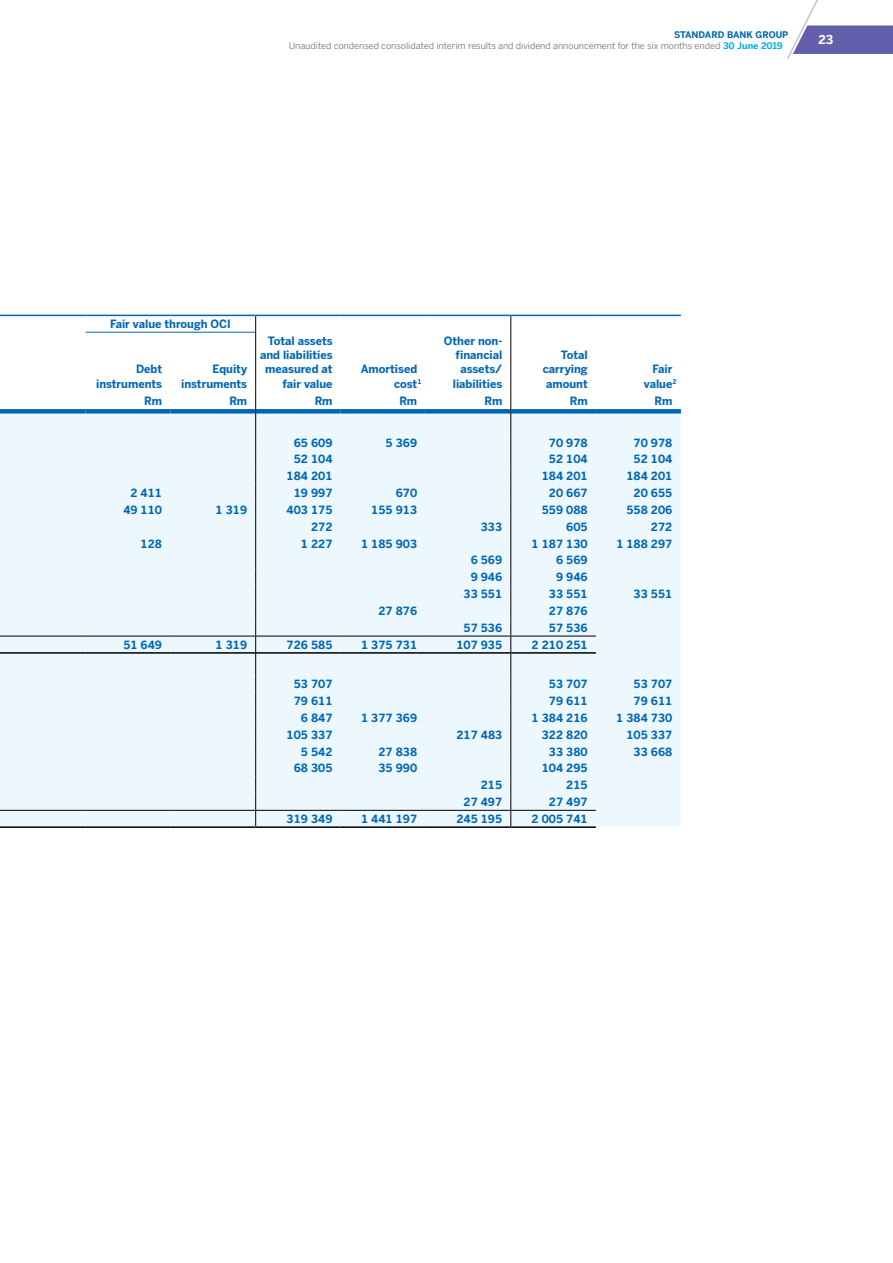
<style>
.page{position:relative;width:893px;height:1263px;background:#fff}
.page>*{position:absolute;margin:0;border:0;box-sizing:border-box;transform-origin:0 0}
.t1{font:700 12px "Benton Sans";color:#fff}
.t2{font:700 11.25px/14.2px "Benton Sans";color:#0066b3;text-align:right}
.t3{font:9px/10.8px "Benton Sans";color:#6d6e71}
.s1{font-weight:700;color:#0066b3}
.s2{font-weight:700;color:#00b1eb}
</style>
<div class="page">
<div style="left:0;top:414px;width:681px;height:413px;background:#ecf8fe"></div>
<hr style="left:0;top:315px;width:86px;height:1px;background:#0066b3">
<hr style="left:86px;top:315px;width:85px;height:1px;background:#0066b3">
<hr style="left:171px;top:315px;width:85px;height:1px;background:#0066b3">
<hr style="left:256px;top:315px;width:85px;height:1px;background:#0066b3">
<hr style="left:341px;top:315px;width:85px;height:1px;background:#0066b3">
<hr style="left:426px;top:315px;width:85px;height:1px;background:#0066b3">
<hr style="left:511px;top:315px;width:85px;height:1px;background:#0066b3">
<hr style="left:596px;top:315px;width:85px;height:1px;background:#0066b3">
<hr style="left:86px;top:332px;width:85px;height:1px;background:#0066b3">
<hr style="left:171px;top:332px;width:84px;height:1px;background:#0066b3">
<div style="left:0;top:409px;width:86px;height:5px;background:#0066b3"></div>
<div style="left:86px;top:409px;width:85px;height:5px;background:#0066b3"></div>
<div style="left:171px;top:409px;width:84px;height:5px;background:#0066b3"></div>
<div style="left:256px;top:409px;width:85px;height:5px;background:#0066b3"></div>
<div style="left:341px;top:409px;width:85px;height:5px;background:#0066b3"></div>
<div style="left:426px;top:409px;width:84px;height:5px;background:#0066b3"></div>
<div style="left:511px;top:409px;width:85px;height:5px;background:#0066b3"></div>
<div style="left:596px;top:409px;width:85px;height:5px;background:#0066b3"></div>
<hr style="left:0;top:636px;width:86px;height:1px;background:#000">
<hr style="left:86px;top:636px;width:85px;height:1px;background:#000">
<hr style="left:171px;top:636px;width:85px;height:1px;background:#000">
<hr style="left:256px;top:636px;width:85px;height:1px;background:#000">
<hr style="left:341px;top:636px;width:85px;height:1px;background:#000">
<hr style="left:426px;top:636px;width:85px;height:1px;background:#000">
<hr style="left:511px;top:636px;width:85px;height:1px;background:#000">
<hr style="left:0;top:652px;width:86px;height:2px;background:#000">
<hr style="left:86px;top:652px;width:85px;height:2px;background:#000">
<hr style="left:171px;top:652px;width:84px;height:2px;background:#000">
<hr style="left:256px;top:652px;width:85px;height:2px;background:#000">
<hr style="left:341px;top:652px;width:85px;height:2px;background:#000">
<hr style="left:426px;top:652px;width:84px;height:2px;background:#000">
<hr style="left:511px;top:652px;width:85px;height:2px;background:#000">
<hr style="left:0;top:810px;width:86px;height:1px;background:#000">
<hr style="left:0;top:826px;width:86px;height:2px;background:#000">
<hr style="left:86px;top:810px;width:85px;height:1px;background:#000">
<hr style="left:86px;top:826px;width:85px;height:2px;background:#000">
<hr style="left:171px;top:810px;width:85px;height:1px;background:#000">
<hr style="left:171px;top:826px;width:85px;height:2px;background:#000">
<hr style="left:256px;top:810px;width:85px;height:1px;background:#000">
<hr style="left:256px;top:826px;width:85px;height:2px;background:#000">
<hr style="left:341px;top:810px;width:85px;height:1px;background:#000">
<hr style="left:341px;top:826px;width:85px;height:2px;background:#000">
<hr style="left:426px;top:810px;width:85px;height:1px;background:#000">
<hr style="left:426px;top:826px;width:85px;height:2px;background:#000">
<hr style="left:511px;top:810px;width:85px;height:1px;background:#000">
<hr style="left:511px;top:826px;width:85px;height:2px;background:#000">
<svg style="left:255px;top:316px;width:1px;height:16px"></svg>
<hr style="left:255px;top:332px;width:1px;height:60px;background:#000">
<svg style="left:255px;top:392px;width:1px;height:434px"></svg>
<svg style="left:510px;top:316px;width:1px;height:16px"></svg>
<hr style="left:510px;top:332px;width:1px;height:60px;background:#000">
<svg style="left:510px;top:392px;width:1px;height:434px"></svg>
<svg style="left:787px;top:0;width:106px;height:59px"></svg>
<p class="t3" style="left:289px;top:29px;width:501px;text-indent:385px"><span class="s1">STANDARD BANK GROUP<br></span>Unaudited condensed consolidated interim results and dividend announcement for the six months ended <span class="s2">30 June 2019</span></p>
<p class="t1" style="left:819px;top:33px;width:16px">23</p>
<p class="t2" style="left:110px;top:317px;width:122px">Fair value through OCI</p>
<p class="t2" style="left:444px;top:334px;width:60px">Other non&shy;financial assets/ liabilities</p>
<p class="t2" style="left:260px;top:334px;width:74px">Total assets and liabilities measured at fair value</p>
<p class="t2" style="left:543px;top:348px;width:46px;text-align:justify;text-indent:18px">Total carrying amount</p>
<p class="t2" style="left:394px;top:362px;width:29px;text-align:left;text-indent:-33px">Amortised cost<sup>1</sup></p>
<p class="t2" style="left:96px;top:362px;width:68px">Debt instruments</p>
<p class="t2" style="left:181px;top:362px;width:68px">Equity instruments</p>
<p class="t2" style="left:144px;top:394px;width:19px">Rm</p>
<p class="t2" style="left:229px;top:394px;width:19px">Rm</p>
<p class="t2" style="left:315px;top:394px;width:19px">Rm</p>
<p class="t2" style="left:399px;top:394px;width:19px">Rm</p>
<p class="t2" style="left:484px;top:394px;width:19px">Rm</p>
<p class="t2" style="left:570px;top:394px;width:19px">Rm</p>
<p class="t2" style="left:654px;top:394px;width:19px">Rm</p>
<p class="t2" style="left:294px;top:436px;width:40px">65 609</p>
<p class="t2" style="left:386px;top:436px;width:33px">5 369</p>
<p class="t2" style="left:549px;top:436px;width:40px">70 978</p>
<p class="t2" style="left:634px;top:436px;width:40px">70 978</p>
<p class="t2" style="left:294px;top:452px;width:40px">52 104</p>
<p class="t2" style="left:549px;top:452px;width:40px">52 104</p>
<p class="t2" style="left:634px;top:452px;width:40px">52 104</p>
<p class="t2" style="left:287px;top:469px;width:47px">184 201</p>
<p class="t2" style="left:542px;top:469px;width:47px">184 201</p>
<p class="t2" style="left:626px;top:469px;width:47px">184 201</p>
<p class="t2" style="left:130px;top:486px;width:33px">2 411</p>
<p class="t2" style="left:294px;top:486px;width:40px">19 997</p>
<p class="t2" style="left:396px;top:486px;width:23px">670</p>
<p class="t2" style="left:549px;top:486px;width:40px">20 667</p>
<p class="t2" style="left:634px;top:486px;width:40px">20 655</p>
<p class="t2" style="left:123px;top:503px;width:40px">49 110</p>
<p class="t2" style="left:216px;top:503px;width:33px">1 319</p>
<p class="t2" style="left:287px;top:503px;width:47px">403 175</p>
<p class="t2" style="left:371px;top:503px;width:47px">155 913</p>
<p class="t2" style="left:542px;top:503px;width:47px">559 088</p>
<p class="t2" style="left:626px;top:503px;width:47px">558 206</p>
<p class="t2" style="left:311px;top:520px;width:23px">272</p>
<p class="t2" style="left:481px;top:520px;width:23px">333</p>
<p class="t2" style="left:566px;top:520px;width:23px">605</p>
<p class="t2" style="left:651px;top:520px;width:23px">272</p>
<p class="t2" style="left:141px;top:537px;width:23px">128</p>
<p class="t2" style="left:301px;top:537px;width:33px">1 227</p>
<p class="t2" style="left:361px;top:537px;width:58px">1 185 903</p>
<p class="t2" style="left:532px;top:537px;width:58px">1 187 130</p>
<p class="t2" style="left:616px;top:537px;width:58px">1 188 297</p>
<p class="t2" style="left:471px;top:553px;width:33px">6 569</p>
<p class="t2" style="left:556px;top:553px;width:33px">6 569</p>
<p class="t2" style="left:471px;top:570px;width:33px">9 946</p>
<p class="t2" style="left:556px;top:570px;width:33px">9 946</p>
<p class="t2" style="left:463px;top:587px;width:40px">33 551</p>
<p class="t2" style="left:549px;top:587px;width:40px">33 551</p>
<p class="t2" style="left:634px;top:587px;width:40px">33 551</p>
<p class="t2" style="left:378px;top:604px;width:40px">27 876</p>
<p class="t2" style="left:549px;top:604px;width:40px">27 876</p>
<p class="t2" style="left:463px;top:621px;width:40px">57 536</p>
<p class="t2" style="left:549px;top:621px;width:40px">57 536</p>
<p class="t2" style="left:123px;top:638px;width:40px">51 649</p>
<p class="t2" style="left:216px;top:638px;width:33px">1 319</p>
<p class="t2" style="left:287px;top:638px;width:47px">726 585</p>
<p class="t2" style="left:361px;top:638px;width:58px">1 375 731</p>
<p class="t2" style="left:456px;top:638px;width:47px">107 935</p>
<p class="t2" style="left:532px;top:638px;width:58px">2 210 251</p>
<p class="t2" style="left:294px;top:677px;width:40px">53 707</p>
<p class="t2" style="left:549px;top:677px;width:40px">53 707</p>
<p class="t2" style="left:634px;top:677px;width:40px">53 707</p>
<p class="t2" style="left:294px;top:694px;width:40px">79 611</p>
<p class="t2" style="left:549px;top:694px;width:40px">79 611</p>
<p class="t2" style="left:634px;top:694px;width:40px">79 611</p>
<p class="t2" style="left:301px;top:711px;width:33px">6 847</p>
<p class="t2" style="left:361px;top:711px;width:58px">1 377 369</p>
<p class="t2" style="left:532px;top:711px;width:58px">1 384 216</p>
<p class="t2" style="left:616px;top:711px;width:58px">1 384 730</p>
<p class="t2" style="left:287px;top:728px;width:47px">105 337</p>
<p class="t2" style="left:456px;top:728px;width:47px">217 483</p>
<p class="t2" style="left:542px;top:728px;width:47px">322 820</p>
<p class="t2" style="left:626px;top:728px;width:47px">105 337</p>
<p class="t2" style="left:301px;top:744px;width:33px">5 542</p>
<p class="t2" style="left:378px;top:744px;width:40px">27 838</p>
<p class="t2" style="left:549px;top:744px;width:40px">33 380</p>
<p class="t2" style="left:634px;top:744px;width:40px">33 668</p>
<p class="t2" style="left:294px;top:761px;width:40px">68 305</p>
<p class="t2" style="left:378px;top:761px;width:40px">35 990</p>
<p class="t2" style="left:542px;top:761px;width:47px">104 295</p>
<p class="t2" style="left:481px;top:778px;width:23px">215</p>
<p class="t2" style="left:566px;top:778px;width:23px">215</p>
<p class="t2" style="left:463px;top:795px;width:40px">27 497</p>
<p class="t2" style="left:549px;top:795px;width:40px">27 497</p>
<p class="t2" style="left:287px;top:812px;width:47px">319 349</p>
<p class="t2" style="left:361px;top:812px;width:58px">1 441 197</p>
<p class="t2" style="left:456px;top:812px;width:47px">245 195</p>
<p class="t2" style="left:532px;top:812px;width:58px">2 005 741</p>
<p class="t2" style="left:644px;top:362px;width:34px;text-align:center">Fair value<sup>2</sup></p>
</div>
